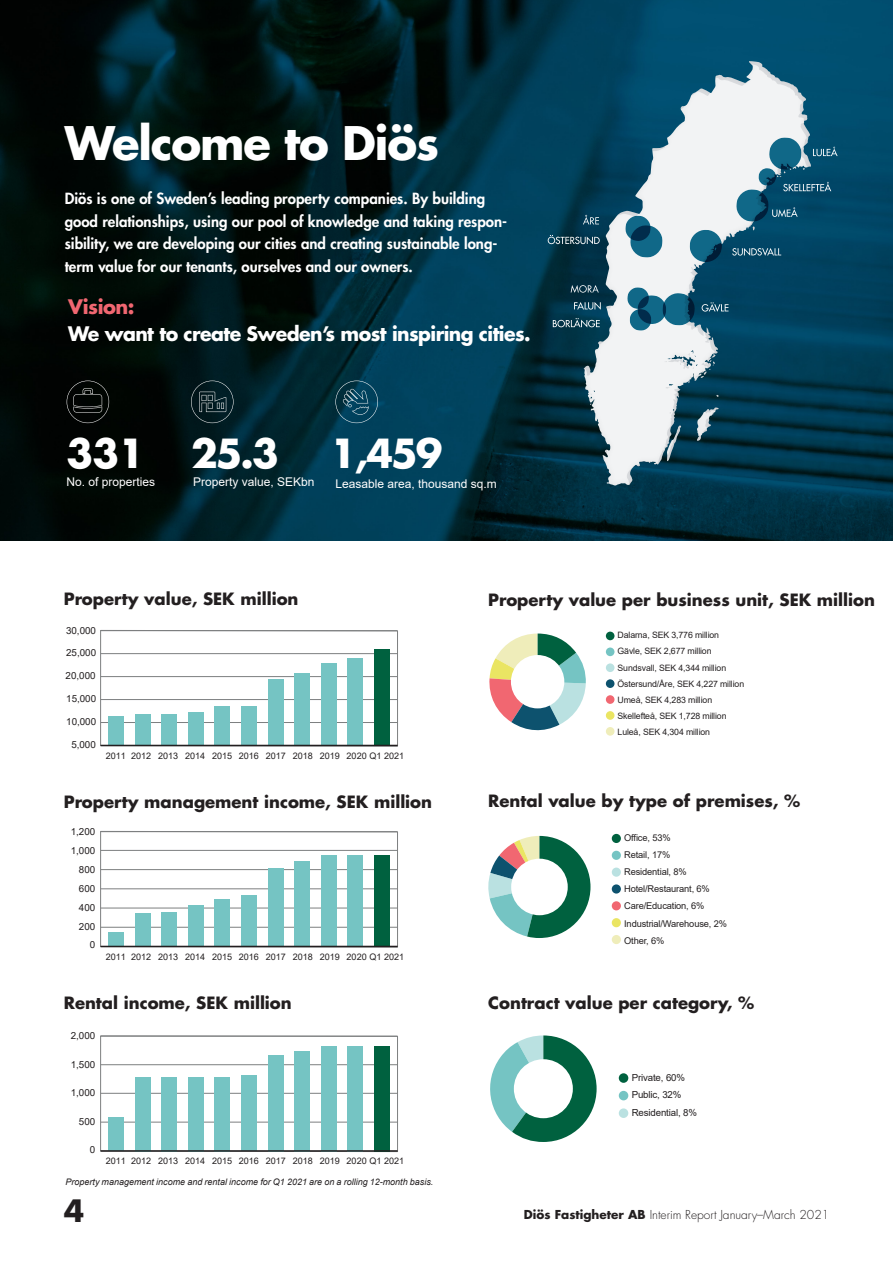
<style>
.page{position:relative;width:893px;height:1263px;background:#fff}
.page>*{position:absolute;margin:0;border:0;box-sizing:border-box;transform-origin:0 0}
.F_07_Huvudrubrik{font:700 45px "Futura Std";letter-spacing:-.025em;color:#fff}
.Rubrik_faktaruta{font:700 39px "Futura Std";letter-spacing:-.05em;color:#fff}
.t1{font:700 30px "Futura Std";color:#231f20}
.Rubrik_faktaruta-2{font:700 19.5px "Futura Std";letter-spacing:-.03em;color:#fff}
.Rubrik_faktaruta-3{font:700 19.5px "Futura Std";letter-spacing:-.025em;color:#f16771}
.t2{font:700 16.5px "Futura Std";color:#231f20}
.Mellanrubrik_stor{font:800 15px/22.5px "Futura Std";color:#fff}
.Rubrik_faktaruta-4{font:12px "Arial";color:#fff}
.t3{font:300 12px "Futura Std";color:#231f20}
.t4{font:9.75px/17.9px "Arial";color:#231f20;text-align:right}
.t5{font:9.3px/17.1px "Arial";letter-spacing:-.015em;color:#231f20}
.t6{font:9px "Arial";color:#231f20}
.t7{font:italic 9px "Arial";color:#231f20}
.t8{font:8.7px/16.2px "Arial";letter-spacing:-.015em;color:#231f20}
.s1{font-weight:700}
</style>
<div class="page">
<img style="left:0;top:0;width:893px;height:540px">
<svg style="left:67px;top:381px;width:42px;height:42px;background:#151816"></svg>
<svg style="left:335px;top:381px;width:43px;height:42px;background:#154c62"></svg>
<svg style="left:583px;top:61px;width:228px;height:425px"></svg>
<svg style="left:595px;top:341px;width:9px;height:10px"></svg>
<svg style="left:603px;top:450px;width:4px;height:10px"></svg>
<svg style="left:583px;top:365px;width:8px;height:11px"></svg>
<svg style="left:617px;top:61px;width:221px;height:424px"></svg>
<svg style="left:548px;top:235px;width:52px;height:9px"></svg>
<svg style="left:574px;top:302px;width:37px;height:8px"></svg>
<svg style="left:553px;top:318px;width:47px;height:9px"></svg>
<svg style="left:583px;top:215px;width:16px;height:9px"></svg>
<svg style="left:571px;top:285px;width:28px;height:8px"></svg>
<svg style="left:191px;top:381px;width:43px;height:42px;background:#172e34"></svg>
<svg style="left:100px;top:630px;width:298px;height:116px"></svg>
<div style="left:215px;top:706px;width:15px;height:40px;background:#75c4c3"></div>
<div style="left:188px;top:712px;width:16px;height:34px;background:#75c4c3"></div>
<div style="left:161px;top:714px;width:16px;height:32px;background:#75c4c3"></div>
<div style="left:135px;top:714px;width:16px;height:32px;background:#75c4c3"></div>
<div style="left:108px;top:716px;width:16px;height:30px;background:#75c4c3"></div>
<div style="left:347px;top:658px;width:16px;height:88px;background:#75c4c3"></div>
<div style="left:374px;top:649px;width:16px;height:97px;background:#00613f"></div>
<div style="left:321px;top:664px;width:16px;height:82px;background:#75c4c3"></div>
<div style="left:294px;top:673px;width:16px;height:73px;background:#75c4c3"></div>
<div style="left:268px;top:679px;width:16px;height:67px;background:#75c4c3"></div>
<div style="left:241px;top:706px;width:16px;height:40px;background:#75c4c3"></div>
<hr style="left:101px;top:745px;width:297px;height:1px;background:#231f20">
<svg style="left:100px;top:831px;width:298px;height:116px"></svg>
<div style="left:215px;top:900px;width:15px;height:47px;background:#75c4c3"></div>
<div style="left:188px;top:906px;width:16px;height:41px;background:#75c4c3"></div>
<div style="left:161px;top:912px;width:16px;height:35px;background:#75c4c3"></div>
<div style="left:135px;top:913px;width:16px;height:34px;background:#75c4c3"></div>
<div style="left:108px;top:932px;width:16px;height:15px;background:#75c4c3"></div>
<div style="left:347px;top:855px;width:16px;height:92px;background:#75c4c3"></div>
<div style="left:374px;top:855px;width:16px;height:92px;background:#00613f"></div>
<div style="left:321px;top:855px;width:16px;height:92px;background:#75c4c3"></div>
<div style="left:294px;top:861px;width:16px;height:86px;background:#75c4c3"></div>
<div style="left:268px;top:868px;width:16px;height:79px;background:#75c4c3"></div>
<div style="left:241px;top:896px;width:16px;height:51px;background:#75c4c3"></div>
<hr style="left:101px;top:946px;width:297px;height:1px;background:#231f20">
<svg style="left:100px;top:1035px;width:298px;height:117px"></svg>
<div style="left:215px;top:1077px;width:15px;height:74px;background:#75c4c3"></div>
<div style="left:188px;top:1077px;width:16px;height:74px;background:#75c4c3"></div>
<div style="left:161px;top:1077px;width:16px;height:74px;background:#75c4c3"></div>
<div style="left:135px;top:1077px;width:16px;height:74px;background:#75c4c3"></div>
<div style="left:108px;top:1117px;width:16px;height:34px;background:#75c4c3"></div>
<div style="left:347px;top:1046px;width:16px;height:105px;background:#75c4c3"></div>
<div style="left:374px;top:1046px;width:16px;height:105px;background:#00613f"></div>
<div style="left:321px;top:1046px;width:16px;height:105px;background:#75c4c3"></div>
<div style="left:294px;top:1051px;width:16px;height:100px;background:#75c4c3"></div>
<div style="left:268px;top:1055px;width:16px;height:96px;background:#75c4c3"></div>
<div style="left:241px;top:1075px;width:16px;height:76px;background:#75c4c3"></div>
<hr style="left:101px;top:1150px;width:297px;height:2px;background:#231f20">
<svg style="left:489px;top:633px;width:97px;height:98px"></svg>
<div style="left:511px;top:655px;width:53px;height:53px;background:#fff;border-radius:50%"></div>
<div style="left:606px;top:663px;width:8px;height:9px;background:#bae1e1;border-radius:50%"></div>
<div style="left:606px;top:679px;width:8px;height:9px;background:#0d526e;border-radius:50%"></div>
<div style="left:606px;top:695px;width:8px;height:9px;background:#f16771;border-radius:50%"></div>
<div style="left:606px;top:711px;width:8px;height:9px;background:#eae563;border-radius:50%"></div>
<div style="left:606px;top:727px;width:8px;height:9px;background:#efedba;border-radius:50%"></div>
<div style="left:606px;top:647px;width:8px;height:9px;background:#75c4c3;border-radius:50%"></div>
<div style="left:606px;top:632px;width:8px;height:8px;background:#00613f;border-radius:50%"></div>
<svg style="left:488px;top:836px;width:102px;height:102px"></svg>
<div style="left:511px;top:859px;width:57px;height:56px;background:#fff;border-radius:50%"></div>
<svg style="left:612px;top:867px;width:9px;height:10px"></svg>
<div style="left:612px;top:884px;width:9px;height:9px;background:#0d526e;border-radius:50%"></div>
<div style="left:612px;top:901px;width:9px;height:9px;background:#f16771;border-radius:50%"></div>
<div style="left:612px;top:918px;width:9px;height:9px;background:#eae563;border-radius:50%"></div>
<div style="left:612px;top:935px;width:9px;height:9px;background:#efedba;border-radius:50%"></div>
<div style="left:612px;top:851px;width:9px;height:9px;background:#75c4c3;border-radius:50%"></div>
<div style="left:612px;top:834px;width:9px;height:9px;background:#00613f;border-radius:50%"></div>
<svg style="left:490px;top:1035px;width:107px;height:107px"></svg>
<div style="left:514px;top:1059px;width:59px;height:59px;background:#fff;border-radius:50%"></div>
<div style="left:619px;top:1108px;width:9px;height:10px;background:#bae1e1;border-radius:50%"></div>
<div style="left:619px;top:1091px;width:9px;height:9px;background:#75c4c3;border-radius:50%"></div>
<div style="left:619px;top:1073px;width:9px;height:10px;background:#00613f;border-radius:50%"></div>
<p class="F_07_Huvudrubrik" style="left:65px;top:114px;width:376px">Welcome to Diös</p>
<p class="Mellanrubrik_stor" style="left:65px;top:187px;width:444px">Diös is one of Sweden’s leading property companies. By building good relationships, using our pool of knowledge and taking respon&shy;sibility, we are developing our cities and creating sustainable long&shy;term value for our tenants, ourselves and our owners.</p>
<p class="Rubrik_faktaruta-3" style="left:68px;top:293px;width:68px">Vision:</p>
<p class="Rubrik_faktaruta-2" style="left:68px;top:320px;width:464px">We want to create Sweden’s most inspiring cities.</p>
<p class="Rubrik_faktaruta" style="left:67px;top:428px;width:80px">331</p>
<p class="Rubrik_faktaruta" style="left:191px;top:428px;width:89px">25.3</p>
<p class="Rubrik_faktaruta" style="left:330px;top:428px;width:114px">1,459</p>
<p class="Rubrik_faktaruta-4" style="left:67px;top:474px;width:90px">No. of properties</p>
<p class="Rubrik_faktaruta-4" style="left:193px;top:474px;width:123px">Property value, SEKbn</p>
<p class="Rubrik_faktaruta-4" style="left:335px;top:475px;width:163px">Leasable area, thousand sq.m</p>
<p class="t2" style="left:64px;top:587px;width:236px">Property value, SEK million</p>
<p class="t2" style="left:488px;top:589px;width:388px">Property value per business unit, SEK million</p>
<p class="t4" style="left:66px;top:621px;width:31px">30,000</p>
<p class="t4" style="left:66px;top:644px;width:31px">25,000</p>
<p class="t4" style="left:66px;top:667px;width:31px">20,000</p>
<p class="t4" style="left:66px;top:689px;width:31px">15,000</p>
<p class="t4" style="left:66px;top:712px;width:31px">10,000</p>
<p class="t4" style="left:71px;top:735px;width:26px">5,000</p>
<p class="t6" style="left:106px;top:750px;width:300px">2011 2012 2013 2014 2015 2016 2017 2018 2019 2020 Q1 2021</p>
<p class="t8" style="left:618px;top:627px;width:128px">Dalarna, SEK 3,776 million<br>Gävle, SEK 2,677 million<br>Sundsvall, SEK 4,344 million<br>Östersund/Åre, SEK 4,227 million<br>Umeå, SEK 4,283 million<br>Skellefteå, SEK 1,728 million<br>Luleå, SEK 4,304 million</p>
<p class="t2" style="left:64px;top:791px;width:370px">Property management income, SEK million</p>
<p class="t2" style="left:488px;top:789px;width:314px">Rental value by type of premises, %</p>
<p class="t4" style="left:71px;top:822px;width:26px">1,200</p>
<p class="t4" style="left:71px;top:841px;width:26px;line-height:18.9px">1,000<br>800</p>
<p class="t4" style="left:79px;top:879px;width:18px">600</p>
<p class="t4" style="left:79px;top:898px;width:18px">400</p>
<p class="t4" style="left:79px;top:917px;width:18px">200</p>
<p class="t4" style="left:90px;top:936px;width:7px">0</p>
<p class="t6" style="left:106px;top:950px;width:300px">2011 2012 2013 2014 2015 2016 2017 2018 2019 2020 Q1 2021</p>
<p class="t5" style="left:624px;top:829px;width:104px">Office, 53%<br>Retail, 17%<br>Residential, 8%<br>Hotel/Restaurant, 6%<br>Care/Education, 6%<br>Industrial/Warehouse, 2%<br>Other, 6%</p>
<p class="t2" style="left:64px;top:991px;width:229px">Rental income, SEK million</p>
<p class="t2" style="left:488px;top:991px;width:267px">Contract value per category, %</p>
<p class="t4" style="left:71px;top:1027px;width:26px">2,000</p>
<p class="t4" style="left:71px;top:1055px;width:26px">1,500</p>
<p class="t4" style="left:71px;top:1083px;width:26px">1,000</p>
<p class="t4" style="left:79px;top:1112px;width:18px">500</p>
<p class="t4" style="left:90px;top:1140px;width:7px">0</p>
<p class="t6" style="left:106px;top:1155px;width:300px">2011 2012 2013 2014 2015 2016 2017 2018 2019 2020 Q1 2021</p>
<p class="t7" style="left:65px;top:1175px;width:369px">Property management income and rental income for Q1 2021 are on a rolling 12-month basis.</p>
<p class="t4" style="left:632px;top:1068px;width:67px;text-align:left">Private, 60%<br>Public, 32%<br>Residential, 8%</p>
<h3 class="t1" style="left:64px;top:1191px;width:22px">4</h3>
<p class="t3" style="left:524px;top:1207px;width:307px"><span class="s1">Diös Fastigheter AB</span> Interim Report January–March 2021</p>
</div>
